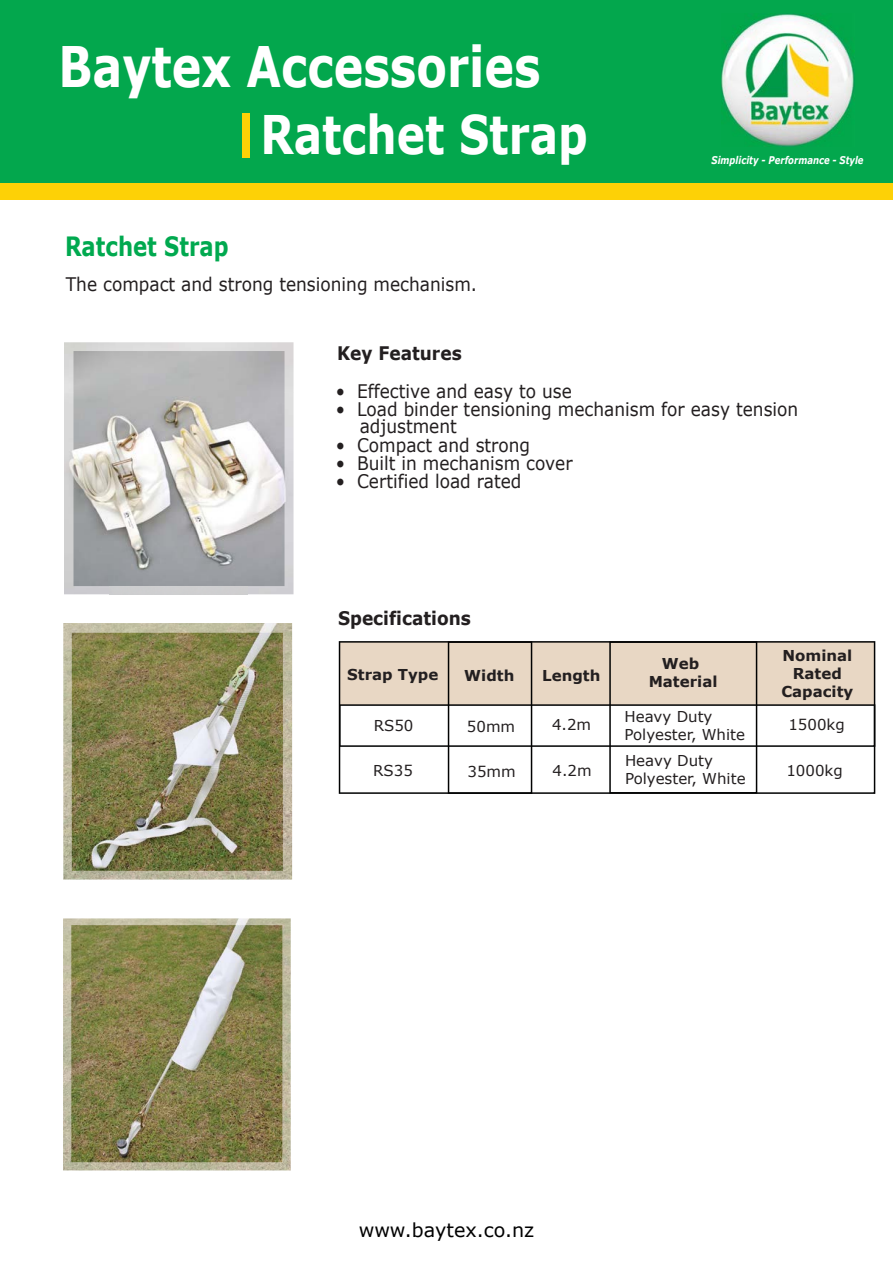
<style>
.page{position:relative;width:893px;height:1263px;background:#fff}
.page>*{position:absolute;margin:0;border:0;box-sizing:border-box;transform-origin:0 0}
.t1{font:700 55.8px "Verdana";color:#fff;scale:.8 1}
.t2{font:700 53.1px "Verdana";color:#fff;scale:.8 1}
.t3{font:700 26.55px "Verdana";color:#00a94f;scale:.8 1}
.t4{font:19.2px "Verdana";color:#000}
.t5{font:18.75px "Verdana";color:#231f20;scale:.91 1}
.t6{font:700 18.75px "Verdana";color:#231f20;scale:.91 1}
.t7{font:15px/18px "Verdana";color:#231f20}
.t8{font:700 15px/18px "Verdana";color:#231f20;text-align:center}
.t9{font:italic 700 10.65px "Verdana";color:#fff;scale:.8 1}
</style>
<div class="page">
<svg style="left:339px;top:641px;width:536px;height:153px"></svg>
<svg style="left:64px;top:393px;width:229px;height:202px"></svg>
<img style="left:64px;top:342px;width:230px;height:51px">
<img style="left:64px;top:393px;width:46px;height:201px">
<img style="left:247px;top:393px;width:47px;height:201px">
<img style="left:110px;top:586px;width:138px;height:8px">
<img style="left:63px;top:623px;width:229px;height:256px">
<img style="left:63px;top:918px;width:228px;height:252px">
<div style="left:0;top:0;width:893px;height:183px;background:#03a74d"></div>
<div style="left:0;top:183px;width:893px;height:16px;background:#fdd106"></div>
<img style="left:721px;top:14px;width:134px;height:132px">
<div style="left:242px;top:113px;width:7px;height:45px;background:#fdd106"></div>
<h1 class="t1" style="left:59px;top:31px;width:604px">Baytex Accessories</h1>
<h2 class="t2" style="left:261px;top:101px;width:411px">Ratchet Strap</h2>
<h3 class="t3" style="left:65px;top:230px;width:206px">Ratchet Strap</h3>
<p class="t5" style="left:66px;top:273px;width:453px">The compact and strong tensioning mechanism.</p>
<p class="t9" style="left:712px;top:153px;width:191px">Simplicity - Performance - Style</p>
<p class="t6" style="left:337px;top:341px;width:139px">Key Features</p>
<p class="t5" style="left:336px;top:379px;width:261px">• Effective and easy to use</p>
<p class="t5" style="left:336px;top:397px;width:510px">• Load binder tensioning mechanism for easy tension</p>
<p class="t5" style="left:336px;top:433px;width:215px">• Compact and strong</p>
<p class="t5" style="left:336px;top:451px;width:262px">• Built in mechanism cover</p>
<p class="t5" style="left:336px;top:469px;width:206px">• Certified load rated</p>
<p class="t5" style="left:360px;top:414px;width:108px">adjustment</p>
<p class="t6" style="left:338px;top:606px;width:148px">Specifications</p>
<p class="t8" style="left:347px;top:665px;width:93px">Strap Type</p>
<p class="t8" style="left:464px;top:666px;width:52px">Width</p>
<p class="t8" style="left:542px;top:666px;width:60px">Length</p>
<p class="t7" style="left:374px;top:716px;width:41px">RS50</p>
<p class="t7" style="left:373px;top:761px;width:41px">RS35</p>
<p class="t7" style="left:467px;top:717px;width:50px">50mm</p>
<p class="t7" style="left:467px;top:762px;width:50px">35mm</p>
<p class="t7" style="left:552px;top:715px;width:41px">4.2m</p>
<p class="t7" style="left:552px;top:761px;width:41px">4.2m</p>
<p class="t8" style="left:649px;top:654px;width:70px">Web<br>Material</p>
<p class="t8" style="left:781px;top:646px;width:73px">Nominal<br>Rated<br>Capacity</p>
<p class="t7" style="left:624px;top:707px;width:122px">Heavy Duty<br>Polyester, White</p>
<p class="t7" style="left:625px;top:751px;width:122px">Heavy Duty<br>Polyester, White</p>
<p class="t7" style="left:788px;top:715px;width:58px">1500kg</p>
<p class="t7" style="left:786px;top:761px;width:58px">1000kg</p>
<p class="t4" style="left:359px;top:1218px;width:177px">www.baytex.co.nz</p>
</div>
